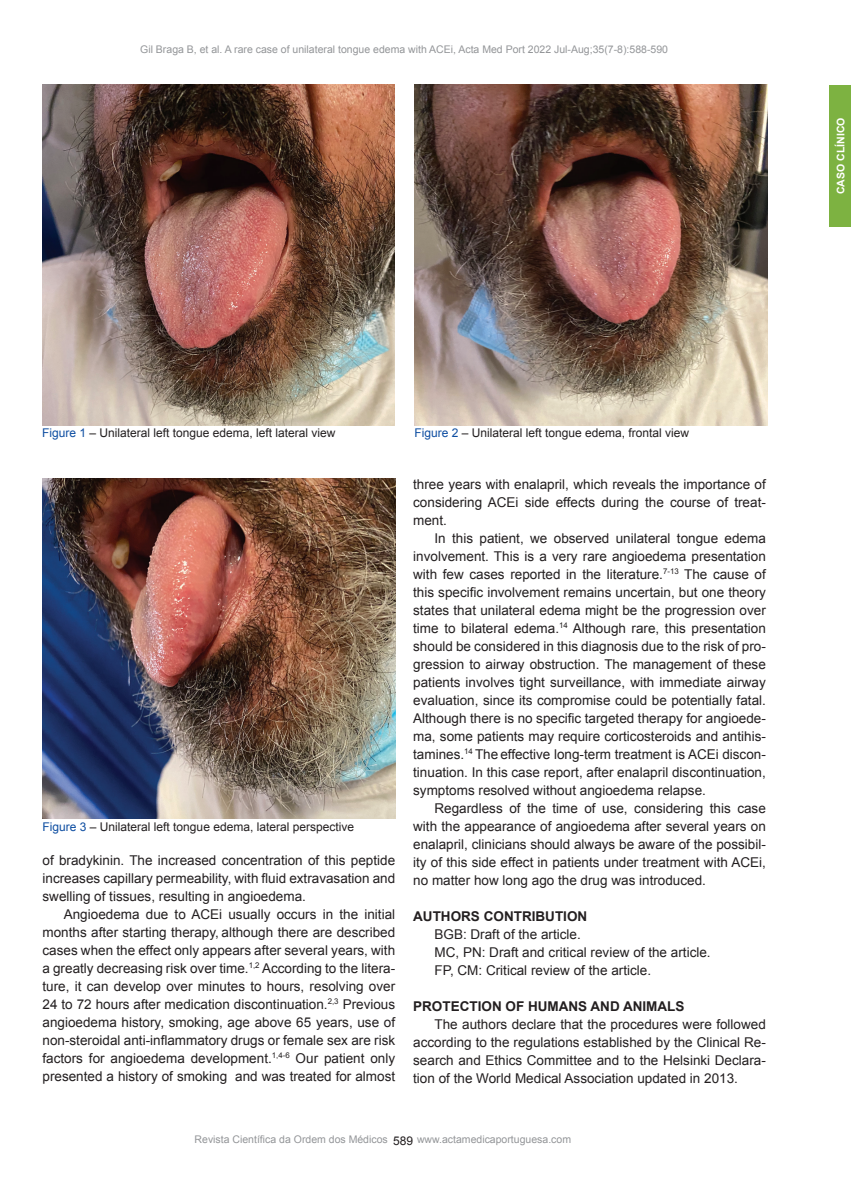
<style>
.page{position:relative;width:851px;height:1191px;background:#fff}
.page>*{position:absolute;margin:0;border:0;box-sizing:border-box;transform-origin:0 0}
.Corpo{font:13.5px/18px "Arial";color:#231f20;text-align:justify}
.Normal_wrd_44{font:13.5px/18px "Arial";color:#231f20;text-align:justify}
.Normal_wrd_44-2{font:700 13.5px "Arial";color:#231f20}
.t1{font:12px "Arial";color:#231f20}
.SUBTITULO{font:10.5px "Arial";color:#939598}
.t2{font:700 10.5px "Arial";color:#fff}
.s1{color:#0d4da1}
</style>
<div class="page">
<div style="left:829px;top:85px;width:22px;height:142px;background:#7db241"></div>
<img style="left:42px;top:85px;width:353px;height:340px">
<img style="left:414px;top:85px;width:353px;height:340px">
<img style="left:43px;top:478px;width:352px;height:340px">
<p class="SUBTITULO" style="left:140px;top:42px;width:529px">Gil Braga B, et al. A rare case of unilateral tongue edema with ACEi, Acta Med Port 2022 Jul-Aug;35(7-8):588-590</p>
<p class="t2" style="left:833px;top:194px;width:78px;rotate:-90deg">CASO CLÍNICO</p>
<p class="t1" style="left:42px;top:425px;width:295px"><span class="s1">Figure 1</span> – Unilateral left tongue edema, left lateral view</p>
<p class="t1" style="left:414px;top:425px;width:276px"><span class="s1">Figure 2</span> – Unilateral left tongue edema, frontal view</p>
<p class="t1" style="left:43px;top:818px;width:313px"><span class="s1">Figure 3</span> – Unilateral left tongue edema, lateral perspective</p>
<p class="Corpo" style="left:43px;top:851px;width:354px">of bradykinin. The increased concentration of this peptide increases capillary permeability, with fluid extravasation and swelling of tissues, resulting in angioedema.</p>
<p class="Corpo" style="left:43px;top:905px;width:354px;text-indent:21px">Angioedema due to ACEi usually occurs in the initial months after starting therapy, although there are described cases when the effect only appears after several years, with a greatly decreasing risk over time.<sup>1,2</sup> According to the litera&shy;ture, it can develop over minutes to hours, resolving over 24 to 72 hours after medication discontinuation.<sup>2,3</sup> Previous angioedema history, smoking, age above 65 years, use of non-steroidal anti-inflammatory drugs or female sex are risk factors for angioedema development.<sup>1,4-6</sup> Our patient only presented a history of smoking and was treated for almost</p>
<p class="Corpo" style="left:413px;top:475px;width:354px">three years with enalapril, which reveals the importance of considering ACEi side effects during the course of treat&shy;ment.</p>
<p class="Corpo" style="left:413px;top:529px;width:354px;text-indent:21px">In this patient, we observed unilateral tongue edema involvement. This is a very rare angioedema presentation with few cases reported in the literature.<sup>7-13</sup> The cause of this specific involvement remains uncertain, but one theory states that unilateral edema might be the progression over time to bilateral edema.<sup>14</sup> Although rare, this presentation should be considered in this diagnosis due to the risk of pro&shy;gression to airway obstruction. The management of these patients involves tight surveillance, with immediate airway evaluation, since its compromise could be potentially fatal.<br>Although there is no specific targeted therapy for angioede&shy;ma, some patients may require corticosteroids and antihis&shy;tamines.<sup>14</sup> The effective long-term treatment is ACEi discon&shy;tinuation. In this case report, after enalapril discontinuation, symptoms resolved without angioedema relapse.</p>
<p class="Corpo" style="left:413px;top:799px;width:354px;text-indent:21px">Regardless of the time of use, considering this case with the appearance of angioedema after several years on enalapril, clinicians should always be aware of the possibil&shy;ity of this side effect in patients under treatment with ACEi, no matter how long ago the drug was introduced.</p>
<p class="Normal_wrd_44-2" style="left:413px;top:906px;width:175px">AUTHORS CONTRIBUTION</p>
<p class="Normal_wrd_44" style="left:434px;top:925px;width:148px">BGB: Draft of the article.</p>
<p class="Normal_wrd_44" style="left:434px;top:943px;width:278px">MC, PN: Draft and critical review of the article.</p>
<p class="Normal_wrd_44" style="left:434px;top:961px;width:218px">FP, CM: Critical review of the article.</p>
<p class="Normal_wrd_44-2" style="left:413px;top:996px;width:273px">PROTECTION OF HUMANS AND ANIMALS</p>
<p class="Normal_wrd_44" style="left:413px;top:1015px;width:354px;text-indent:21px">The authors declare that the procedures were followed according to the regulations established by the Clinical Re&shy;search and Ethics Committee and to the Helsinki Declara&shy;tion of the World Medical Association updated in 2013.</p>
<p class="SUBTITULO" style="left:195px;top:1132px;width:195px">Revista Científica da Ordem dos Médicos</p>
<p class="SUBTITULO" style="left:417px;top:1132px;width:156px">www.actamedicaportuguesa.com</p>
<p class="t1" style="left:393px;top:1132px;width:22px">589</p>
</div>
